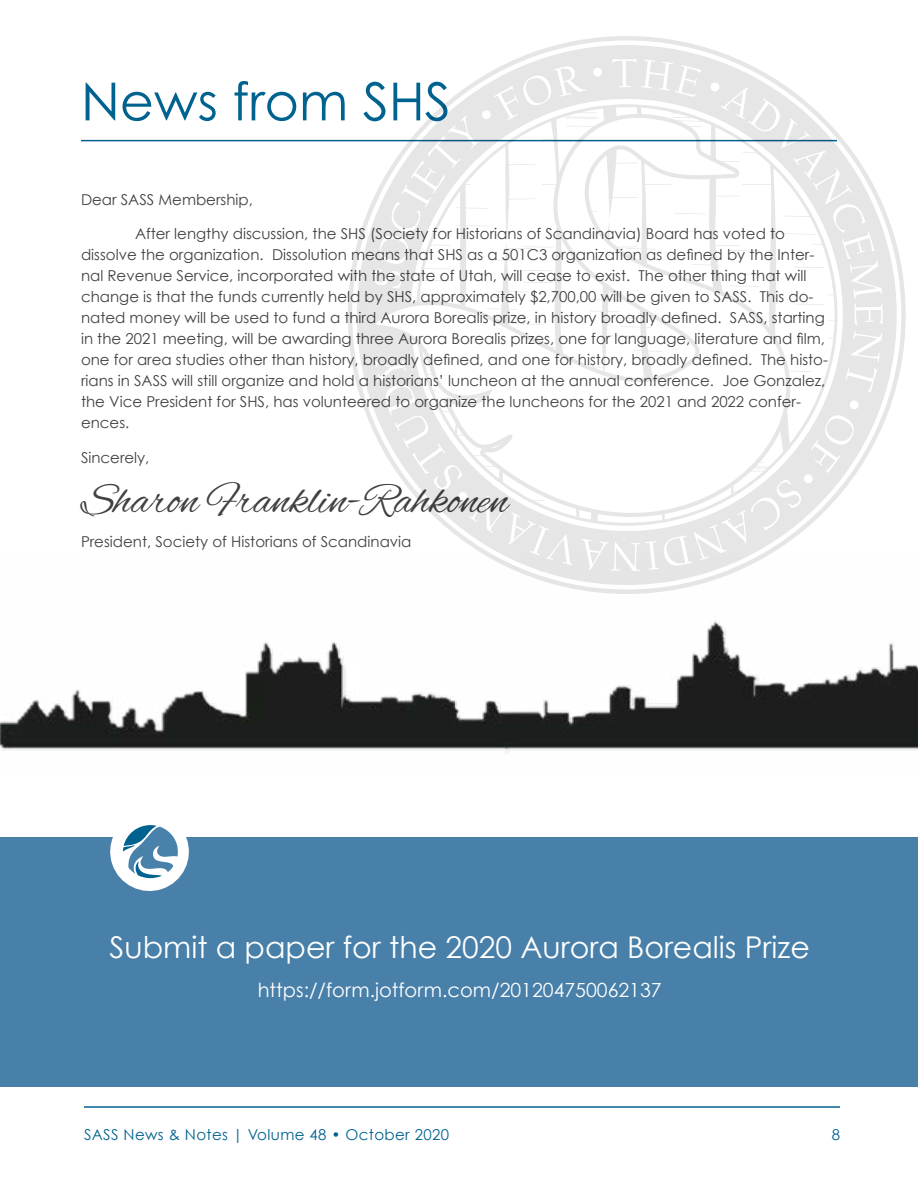
<style>
.page{position:relative;width:918px;height:1188px;background:#fff}
.page>*{position:absolute;margin:0;border:0;box-sizing:border-box;transform-origin:0 0}
.t1{font:52.5px "Century Gothic";color:#00628f}
.t2{font:45px "Alex Brush";color:#414042}
.t3{font:30px "Century Gothic";color:#fff}
.t4{font:19.5px "Century Gothic";color:#fff}
.t5{font:15px/21px "Century Gothic";color:#414042}
.t6{font:15px "Century Gothic";letter-spacing:.025em;color:#00628f}
</style>
<div class="page">
<hr style="left:84px;top:1106px;width:756px;height:2px;background:#00628f">
<hr style="left:81px;top:140px;width:756px;height:1px;background:#00628f">
<svg style="left:348px;top:36px;width:558px;height:348px"></svg>
<svg style="left:357px;top:45px;width:540px;height:512px"></svg>
<div style="left:0;top:837px;width:918px;height:250px;background:#4880a9"></div>
<svg style="left:110px;top:825px;width:79px;height:66px"></svg>
<img style="left:0;top:557px;width:918px;height:196px">
<h1 class="t1" style="left:81px;top:65px;width:371px">News from SHS</h1>
<p class="t5" style="left:81px;top:189px;width:173px">Dear SASS Membership,</p>
<p class="t5" style="left:81px;top:223px;width:749px;text-indent:54px">After lengthy discussion, the SHS (Society for Historians of Scandinavia) Board has voted to dissolve the organization. Dissolution means that SHS as a 501C3 organization as defined by the Inter&shy;nal Revenue Service, incorporated with the state of Utah, will cease to exist. The other thing that will change is that the funds currently held by SHS, approximately $2,700,00 will be given to SASS. This do&shy;nated money will be used to fund a third Aurora Borealis prize, in history broadly defined. SASS, starting in the 2021 meeting, will be awarding three Aurora Borealis prizes, one for language, literature and film, one for area studies other than history, broadly defined, and one for history, broadly defined. The histo&shy;rians in SASS will still organize and hold a historians’ luncheon at the annual conference. Joe Gonzalez, the Vice President for SHS, has volunteered to organize the luncheons for the 2021 and 2022 confer&shy;ences.</p>
<p class="t5" style="left:81px;top:447px;width:70px">Sincerely,</p>
<h2 class="t2" style="left:81px;top:475px;width:429px">Sharon Franklin-Rahkonen</h2>
<p class="t5" style="left:81px;top:531px;width:332px">President, Society of Historians of Scandinavia</p>
<h3 class="t3" style="left:110px;top:926px;width:702px">Submit a paper for the 2020 Aurora Borealis Prize</h3>
<h3 class="t4" style="left:258px;top:976px;width:405px">https://form.jotform.com/201204750062137</h3>
<p class="t6" style="left:84px;top:1124px;width:367px">SASS News &amp; Notes | Volume 48 • October 2020</p>
<p class="t6" style="left:832px;top:1124px;width:10px">8</p>
</div>
